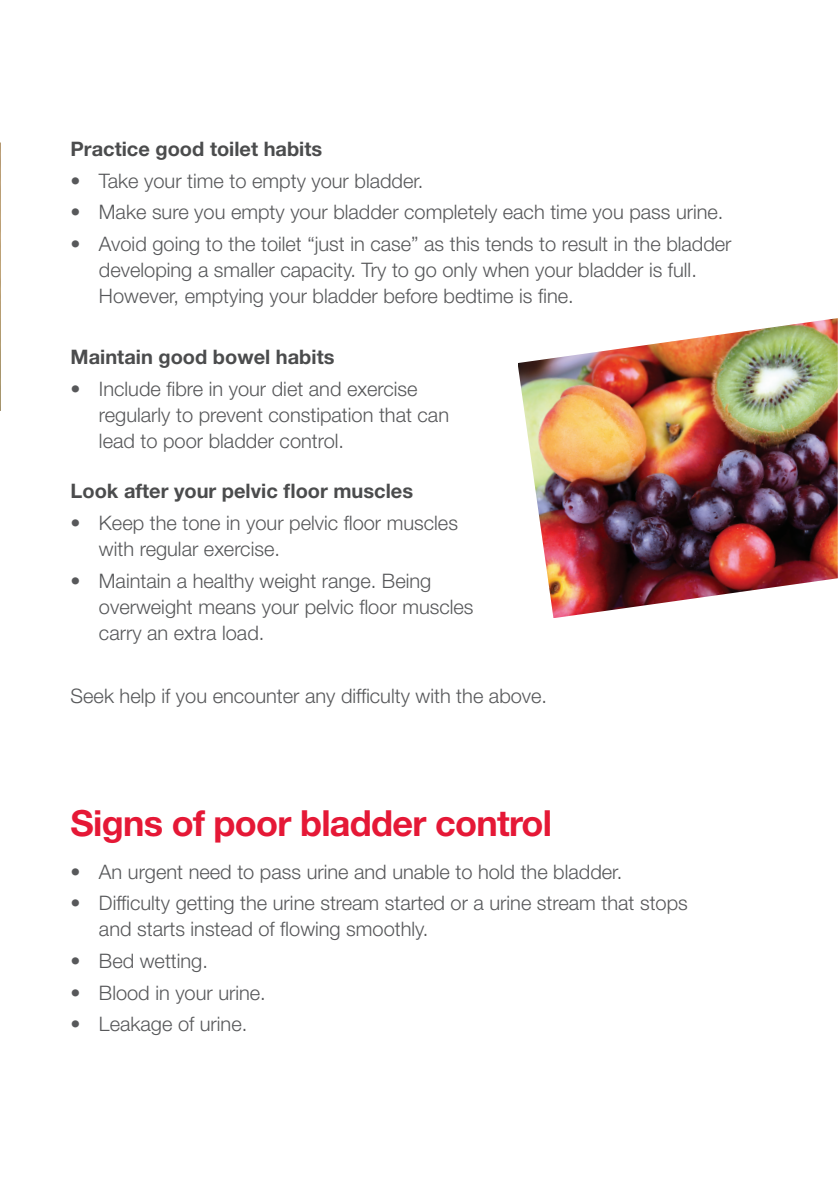
<style>
.page{position:relative;width:840px;height:1191px;background:#fff}
.page>*{position:absolute;margin:0;border:0;box-sizing:border-box;transform-origin:0 0}
.t1{font:700 36px "Helvetica Neue LT Std";letter-spacing:-.02em;color:#e51836}
.t2{font:300 20px/26px "Helvetica Neue LT Std";color:#57585a}
.t3{font:700 20px "Helvetica Neue LT Std";color:#4b4c4d}
</style>
<div class="page">
<img style="left:0;top:142px;width:1px;height:269px">
<img style="left:518px;top:318px;width:319px;height:300px">
<p class="t3" style="left:71px;top:137px;width:253px">Practice good toilet habits</p>
<p class="t2" style="left:71px;top:167px;width:354px">• Take your time to empty your bladder.</p>
<p class="t2" style="left:71px;top:199px;width:654px">• Make sure you empty your bladder completely each time you pass urine.</p>
<p class="t2" style="left:99px;top:230px;width:633px;text-indent:-28px">• Avoid going to the toilet “just in case” as this tends to result in the bladder developing a smaller capacity. Try to go only when your bladder is full.<br>However, emptying your bladder before bedtime is fine.</p>
<p class="t3" style="left:71px;top:345px;width:265px">Maintain good bowel habits</p>
<p class="t2" style="left:99px;top:375px;width:351px;text-indent:-28px">• Include fibre in your diet and exercise regularly to prevent constipation that can lead to poor bladder control.</p>
<p class="t3" style="left:71px;top:478px;width:344px">Look after your pelvic floor muscles</p>
<p class="t2" style="left:99px;top:509px;width:360px;text-indent:-28px">• Keep the tone in your pelvic floor muscles with regular exercise.</p>
<p class="t2" style="left:99px;top:567px;width:376px;text-indent:-28px">• Maintain a healthy weight range. Being overweight means your pelvic floor muscles carry an extra load.</p>
<p class="t2" style="left:71px;top:682px;width:478px">Seek help if you encounter any difficulty with the above.</p>
<h1 class="t1" style="left:71px;top:800px;width:483px">Signs of poor bladder control</h1>
<p class="t2" style="left:71px;top:858px;width:553px">• An urgent need to pass urine and unable to hold the bladder.</p>
<p class="t2" style="left:99px;top:889px;width:590px;text-indent:-28px">• Difficulty getting the urine stream started or a urine stream that stops and starts instead of flowing smoothly.</p>
<p class="t2" style="left:71px;top:947px;width:139px">• Bed wetting.</p>
<p class="t2" style="left:71px;top:979px;width:197px">• Blood in your urine.</p>
<p class="t2" style="left:71px;top:1010px;width:178px">• Leakage of urine.</p>
</div>
